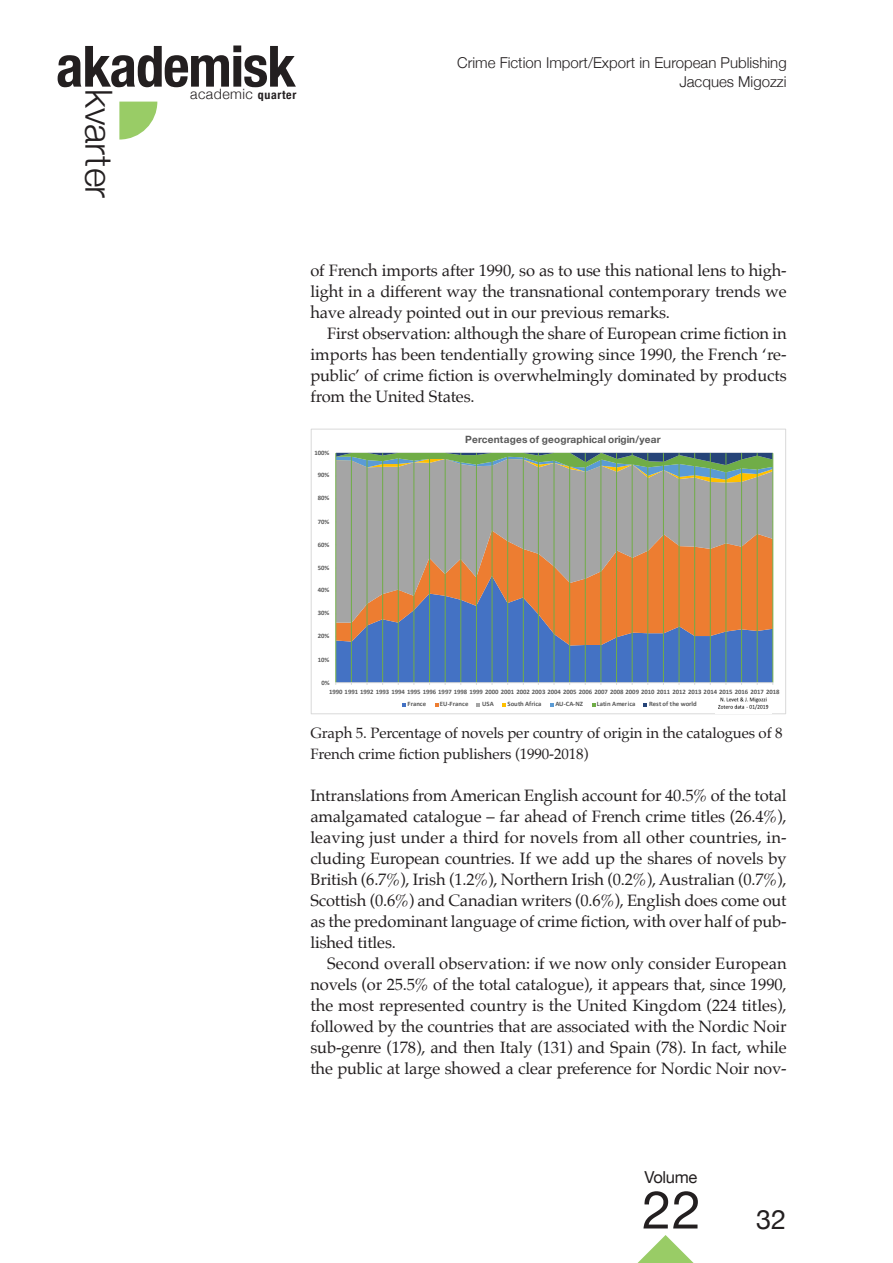
<style>
.page{position:relative;width:893px;height:1263px;background:#fff}
.page>*{position:absolute;margin:0;border:0;box-sizing:border-box;transform-origin:0 0}
.t1{font:700 condensed 57px "Helvetica Neue";letter-spacing:-.02em;color:#231f20}
.t2{font:52.5px "Helvetica Neue";color:#231f20}
.t3{font:300 37.35px "Helvetica Neue";color:#231f20}
.Normal_0{font:16.5px/21px "Palatino";letter-spacing:-.01em;color:#231f20;text-align:justify}
.t4{font:16.5px "Helvetica Neue";letter-spacing:-.02em;color:#231f20}
.billedtekst{font:15px/21px "Palatino";letter-spacing:-.01em;color:#231f20}
.t5{font:300 15px/18.8px "Helvetica Neue";color:#231f20;text-align:right}
.t6{font:300 14.25px "Helvetica Neue";letter-spacing:.03em;color:#231f20}
.t7{font:700 10.05px "Helvetica Neue";letter-spacing:.025em;color:#595959}
.t8{font:700 6.75px "Calibri";letter-spacing:-.005em;color:#595959}
.s1{font-weight:700;font-stretch:condensed;font-size:11.85px}
.s2{font-size:27px}
</style>
<div class="page">
<svg style="left:637px;top:1235px;width:57px;height:28px"></svg>
<svg style="left:119px;top:102px;width:38px;height:38px"></svg>
<div style="left:336px;top:645px;width:436px;height:37px;background:#4472c4"></div>
<svg style="left:336px;top:623px;width:436px;height:22px;background:#7c7792"></svg>
<svg style="left:336px;top:482px;width:436px;height:141px;background:#b8947b"></svg>
<svg style="left:336px;top:453px;width:436px;height:29px;background:#869e87"></svg>
<hr style="left:335px;top:453px;width:1px;height:229px;background:#70ad47">
<hr style="left:351px;top:453px;width:1px;height:229px;background:#70ad47">
<hr style="left:367px;top:453px;width:1px;height:229px;background:#70ad47">
<hr style="left:382px;top:453px;width:1px;height:229px;background:#70ad47">
<hr style="left:398px;top:453px;width:1px;height:229px;background:#70ad47">
<hr style="left:414px;top:453px;width:1px;height:229px;background:#70ad47">
<hr style="left:429px;top:453px;width:1px;height:229px;background:#70ad47">
<hr style="left:445px;top:453px;width:1px;height:229px;background:#70ad47">
<hr style="left:460px;top:453px;width:1px;height:229px;background:#70ad47">
<hr style="left:476px;top:453px;width:1px;height:229px;background:#70ad47">
<hr style="left:492px;top:453px;width:1px;height:229px;background:#70ad47">
<hr style="left:507px;top:453px;width:1px;height:229px;background:#70ad47">
<hr style="left:523px;top:453px;width:1px;height:229px;background:#70ad47">
<hr style="left:538px;top:453px;width:1px;height:229px;background:#70ad47">
<hr style="left:554px;top:453px;width:1px;height:229px;background:#70ad47">
<hr style="left:569px;top:453px;width:1px;height:229px;background:#70ad47">
<hr style="left:585px;top:453px;width:1px;height:229px;background:#70ad47">
<hr style="left:601px;top:453px;width:1px;height:229px;background:#70ad47">
<hr style="left:616px;top:453px;width:1px;height:229px;background:#70ad47">
<hr style="left:632px;top:453px;width:1px;height:229px;background:#70ad47">
<hr style="left:647px;top:453px;width:1px;height:229px;background:#70ad47">
<hr style="left:663px;top:453px;width:1px;height:229px;background:#70ad47">
<hr style="left:679px;top:453px;width:1px;height:229px;background:#70ad47">
<hr style="left:694px;top:453px;width:1px;height:229px;background:#70ad47">
<hr style="left:710px;top:453px;width:1px;height:229px;background:#70ad47">
<hr style="left:726px;top:453px;width:1px;height:229px;background:#70ad47">
<hr style="left:741px;top:453px;width:1px;height:229px;background:#70ad47">
<hr style="left:757px;top:453px;width:1px;height:229px;background:#70ad47">
<hr style="left:772px;top:453px;width:1px;height:229px;background:#70ad47">
<hr style="left:336px;top:682px;width:437px;height:1px;background:#d9d9d9">
<svg style="left:402px;top:703px;width:4px;height:3px"></svg>
<svg style="left:502px;top:703px;width:4px;height:3px"></svg>
<svg style="left:550px;top:703px;width:4px;height:3px"></svg>
<div style="left:311px;top:429px;width:475px;height:285px;border:1px solid #d9d9d9"></div>
<img style="left:715px;top:697px;width:56px;height:17px">
<h1 class="t1" style="left:56px;top:19px;width:241px">akademisk</h1>
<h3 class="t3" style="left:129px;top:89px;width:110px;rotate:90deg">kvarter</h3>
<p class="t6" style="left:190px;top:82px;width:108px">academic <span class="s1">quarter</span></p>
<p class="t5" style="left:457px;top:52px;width:331px">Crime Fiction Import/Export in European Publishing<br>Jacques Migozzi</p>
<p class="Normal_0" style="left:310px;top:260px;width:478px">of French imports after 1990, so as to use this national lens to high&shy;light in a different way the transnational contemporary trends we have already pointed out in our previous remarks.</p>
<p class="Normal_0" style="left:310px;top:323px;width:478px;text-indent:17px">First observation: although the share of European crime fiction in imports has been tendentially growing since 1990, the French ‘re&shy;public’ of crime fiction is overwhelmingly dominated by products from the United States.</p>
<p class="t8" style="left:315px;top:447px;width:16px">100%</p>
<p class="t8" style="left:318px;top:470px;width:13px">90%</p>
<p class="t8" style="left:318px;top:493px;width:13px">80%</p>
<p class="t8" style="left:318px;top:517px;width:13px">70%</p>
<p class="t8" style="left:318px;top:540px;width:13px">60%</p>
<p class="t8" style="left:318px;top:562px;width:13px">50%</p>
<p class="t8" style="left:318px;top:585px;width:13px">40%</p>
<p class="t8" style="left:318px;top:608px;width:13px">30%</p>
<p class="t8" style="left:318px;top:631px;width:13px">20%</p>
<p class="t8" style="left:318px;top:655px;width:13px">10%</p>
<p class="t8" style="left:321px;top:678px;width:10px">0%</p>
<p class="t7" style="left:465px;top:432px;width:197px">Percentages of geographical origin/year</p>
<p class="t8" style="left:329px;top:686px;width:452px">1990 1991 1992 1993 1994 1995 1996 1997 1998 1999 2000 2001 2002 2003 2004 2005 2006 2007 2008 2009 2010 2011 2012 2013 2014 2015 2016 2017 2018</p>
<p class="t8" style="left:408px;top:699px;width:20px">France</p>
<p class="t8" style="left:440px;top:699px;width:30px">EU-France</p>
<p class="t8" style="left:482px;top:699px;width:13px">USA</p>
<p class="t8" style="left:507px;top:699px;width:36px">South Africa</p>
<p class="t8" style="left:555px;top:699px;width:29px">AU-CA-NZ</p>
<p class="t8" style="left:597px;top:699px;width:40px">Latin America</p>
<p class="t8" style="left:649px;top:699px;width:49px">Rest of the world</p>
<p class="billedtekst" style="left:310px;top:722px;width:474px">Graph 5. Percentage of novels per country of origin in the catalogues of 8<br>French crime fiction publishers (1990-2018)</p>
<p class="Normal_0" style="left:310px;top:785px;width:478px">Intranslations from American English account for 40.5% of the total amalgamated catalogue – far ahead of French crime titles (26.4%), leaving just under a third for novels from all other countries, in&shy;cluding European countries. If we add up the shares of novels by British (6.7%), Irish (1.2%), Northern Irish (0.2%), Australian (0.7%), Scottish (0.6%) and Canadian writers (0.6%), English does come out as the predominant language of crime fiction, with over half of pub&shy;lished titles.</p>
<p class="Normal_0" style="left:310px;top:953px;width:478px;text-indent:17px">Second overall observation: if we now only consider European novels (or 25.5% of the total catalogue), it appears that, since 1990, the most represented country is the United Kingdom (224 titles), followed by the countries that are associated with the Nordic Noir sub-genre (178), and then Italy (131) and Spain (78). In fact, while the public at large showed a clear preference for Nordic Noir nov-</p>
<p class="t4" style="left:645px;top:1165px;width:54px">Volume</p>
<h2 class="t2" style="left:642px;top:1172px;width:146px">22 <span class="s2">32</span></h2>
</div>
